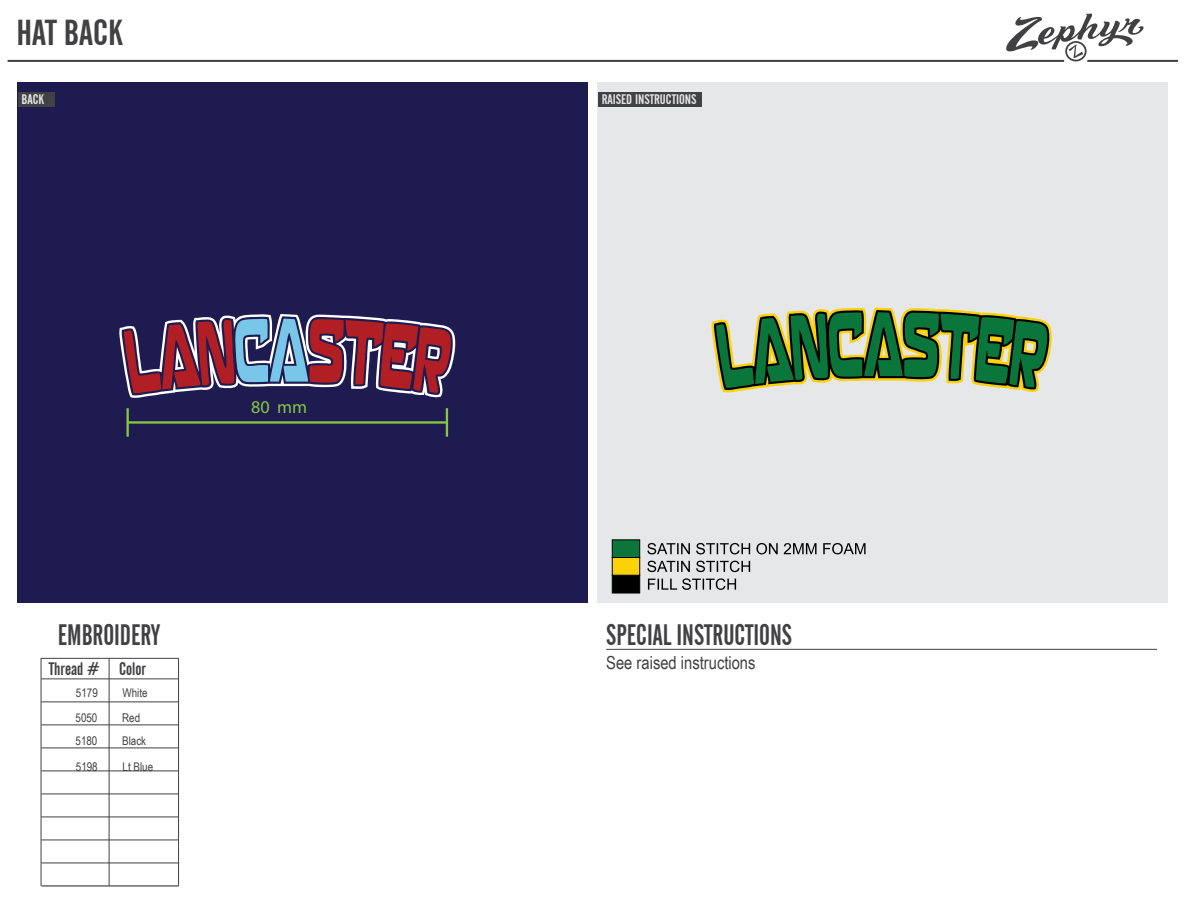
<style>
.page{position:relative;width:1188px;height:918px;background:#fff}
.page>*{position:absolute;margin:0;border:0;box-sizing:border-box;transform-origin:0 0}
.t1{font:36px "Alternate Gothic No 2 BT";color:#414042}
.t2{font:29.55px "Alternate Gothic No 2 BT";color:#414042;scale:.87 1}
.t3{font:18px "Arial Narrow";color:#414042}
.t4{font:18px "Alternate Gothic No 2 BT";color:#414042;scale:.95 1}
.t5{font:18px "Myriad Pro";color:#89c540}
.t6{font:13.8px "Alternate Gothic No 2 BT";color:#e6e7e8}
.t7{font:12px "Arial Narrow";color:#414042}
</style>
<div class="page">
<div style="left:18px;top:82px;width:570px;height:521px;background:#1e1b50"></div>
<div style="left:598px;top:82px;width:570px;height:521px;background:#e6e7e8"></div>
<svg style="left:1006px;top:13px;width:138px;height:49px"></svg>
<hr style="left:1087px;top:60px;width:91px;height:2px;background:#404042">
<hr style="left:8px;top:60px;width:1056px;height:2px;background:#404042">
<div style="left:18px;top:92px;width:36px;height:15px;background:#414042"></div>
<div style="left:598px;top:92px;width:104px;height:15px;background:#414042"></div>
<hr style="left:41px;top:658px;width:137px;height:1px;background:#414042">
<hr style="left:41px;top:679px;width:138px;height:1px;background:#414042">
<hr style="left:41px;top:702px;width:138px;height:1px;background:#414042">
<hr style="left:41px;top:725px;width:138px;height:1px;background:#414042">
<hr style="left:41px;top:748px;width:138px;height:1px;background:#414042">
<hr style="left:41px;top:771px;width:138px;height:1px;background:#414042">
<hr style="left:41px;top:794px;width:138px;height:1px;background:#414042">
<hr style="left:41px;top:817px;width:138px;height:1px;background:#414042">
<hr style="left:41px;top:840px;width:138px;height:1px;background:#414042">
<hr style="left:41px;top:863px;width:138px;height:1px;background:#414042">
<hr style="left:41px;top:886px;width:138px;height:1px;background:#231f20">
<hr style="left:109px;top:658px;width:1px;height:228px;background:#414042">
<hr style="left:178px;top:658px;width:1px;height:228px;background:#414042">
<hr style="left:41px;top:658px;width:1px;height:228px;background:#414042">
<hr style="left:606px;top:649px;width:551px;height:1px;background:#414042">
<svg style="left:711px;top:308px;width:341px;height:85px"></svg>
<div style="left:612px;top:540px;width:28px;height:18px;background:#0b763c;border:1px solid #000"></div>
<div style="left:612px;top:575px;width:28px;height:18px;background:#000;border:1px solid #000"></div>
<div style="left:612px;top:557px;width:28px;height:18px;background:#fbd108;border:1px solid #000"></div>
<svg style="left:647px;top:543px;width:219px;height:11px"></svg>
<svg style="left:647px;top:561px;width:103px;height:11px"></svg>
<svg style="left:648px;top:578px;width:88px;height:12px"></svg>
<svg style="left:119px;top:314px;width:336px;height:84px"></svg>
<hr style="left:126px;top:408px;width:3px;height:29px;background:#89c540">
<hr style="left:128px;top:421px;width:319px;height:3px;background:#89c540">
<hr style="left:446px;top:408px;width:2px;height:29px;background:#89c540">
<h1 class="t1" style="left:16px;top:12px;width:108px">HAT BACK</h1>
<p class="t6" style="left:22px;top:92px;width:24px">BACK</p>
<p class="t6" style="left:602px;top:92px;width:96px">RAISED INSTRUCTIONS</p>
<h3 class="t5" style="left:251px;top:396px;width:58px">80 mm</h3>
<h2 class="t2" style="left:58px;top:618px;width:119px">EMBROIDERY</h2>
<h2 class="t2" style="left:606px;top:618px;width:215px">SPECIAL INSTRUCTIONS</h2>
<h3 class="t3" style="left:606px;top:650px;width:151px">See raised instructions</h3>
<h3 class="t4" style="left:49px;top:659px;width:104px">Thread # Color</h3>
<p class="t7" style="left:76px;top:684px;width:23px">5179</p>
<p class="t7" style="left:123px;top:684px;width:27px">White</p>
<p class="t7" style="left:76px;top:709px;width:23px">5050</p>
<p class="t7" style="left:122px;top:709px;width:20px">Red</p>
<p class="t7" style="left:76px;top:732px;width:23px">5180</p>
<p class="t7" style="left:122px;top:732px;width:26px">Black</p>
<p class="t7" style="left:76px;top:758px;width:23px">5198</p>
<p class="t7" style="left:123px;top:758px;width:32px">Lt Blue</p>
</div>
